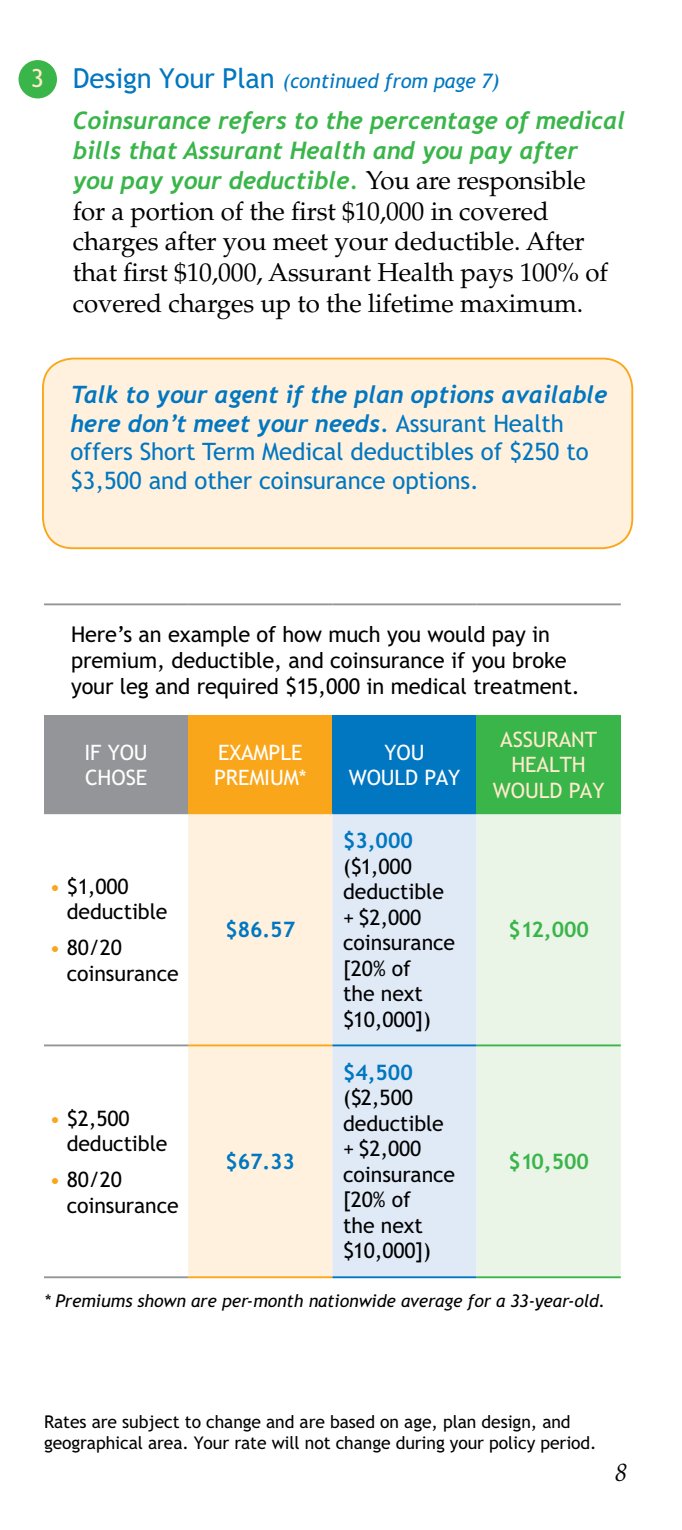
<style>
.page{position:relative;width:682px;height:1530px;background:#fff}
.page>*{position:absolute;margin:0;border:0;box-sizing:border-box;transform-origin:0 0}
.t1{font:25.75px/31px "Palatino LT Std";letter-spacing:-.005em;color:#000}
.t2{font:italic 25px "Palatino LT Std";color:#000}
.t3{font:italic 700 24.25px/30px "Trebuchet";letter-spacing:-.005em;color:#39b54a}
.t4{font:24px/28.8px "Trebuchet";letter-spacing:-.005em;color:#0077c0}
.t5{font:21.75px/26px "Trebuchet";letter-spacing:-.005em;color:#000}
.t6{font:21.25px/25.5px "Trebuchet";letter-spacing:-.005em;color:#000}
.t7{font:21.25px/25.5px "Trebuchet";letter-spacing:-.005em;color:#fff}
.t8{font:700 21.25px "Trebuchet";letter-spacing:-.005em;color:#0077c0}
.t9{font:21.25px/25.5px "Trebuchet";letter-spacing:-.005em;color:#ffeacd;text-align:center}
.t10{font:700 21.25px "Trebuchet";letter-spacing:-.005em;color:#39b54a}
.t11{font:italic 20px "Trebuchet";letter-spacing:-.005em;color:#0077c0}
.t12{font:17.5px/21px "Trebuchet";letter-spacing:-.005em;color:#000}
.t13{font:italic 17.5px "Trebuchet";letter-spacing:-.005em;color:#000}
.s1{font-style:normal;font-size:25px;color:#ffeacd}
.s2{font-style:normal;font-size:27.5px}
.s3{font-family:"Palatino LT Std";font-weight:400;font-style:normal;font-size:25.75px;color:#000}
.s4{font-weight:700;font-style:italic}
.s5{color:#faa61a}
</style>
<div class="page">
<div style="left:19px;top:60px;width:38px;height:38px;background:#39b54a;border-radius:50%"></div>
<div style="left:44px;top:715px;width:144px;height:98px;background:#939598"></div>
<div style="left:188px;top:715px;width:144px;height:98px;background:#faa61a"></div>
<div style="left:332px;top:715px;width:144px;height:98px;background:#0077c0"></div>
<div style="left:476px;top:715px;width:144px;height:98px;background:#39b54a"></div>
<div style="left:188px;top:814px;width:144px;height:462px;background:#fff1de"></div>
<svg style="left:332px;top:814px;width:144px;height:462px;background:#e1e9f5"></svg>
<svg style="left:476px;top:814px;width:144px;height:462px;background:#e9f3e7"></svg>
<hr style="left:188px;top:813px;width:144px;height:1px;background:#faa61a">
<hr style="left:332px;top:813px;width:144px;height:1px;background:#0077c0">
<hr style="left:476px;top:813px;width:144px;height:1px;background:#39b54a">
<hr style="left:44px;top:813px;width:144px;height:1px;background:#939598">
<hr style="left:44px;top:1044px;width:144px;height:2px;background:#939598">
<hr style="left:188px;top:1044px;width:144px;height:2px;background:#faa61a">
<hr style="left:332px;top:1044px;width:144px;height:2px;background:#0077c0">
<hr style="left:476px;top:1044px;width:144px;height:2px;background:#39b54a">
<hr style="left:44px;top:1276px;width:144px;height:2px;background:#939598">
<hr style="left:188px;top:1276px;width:144px;height:2px;background:#faa61a">
<hr style="left:332px;top:1276px;width:144px;height:2px;background:#0077c0">
<hr style="left:476px;top:1276px;width:144px;height:2px;background:#39b54a">
<hr style="left:44px;top:603px;width:144px;height:2px;background:#939598">
<hr style="left:188px;top:603px;width:144px;height:2px;background:#939598">
<hr style="left:332px;top:603px;width:144px;height:2px;background:#939598">
<hr style="left:476px;top:603px;width:144px;height:2px;background:#939598">
<div style="left:43px;top:358px;width:588px;height:190px;background:#fff1de;border-radius:30px"></div>
<div style="left:42px;top:358px;width:590px;height:191px;border:2px solid #faa61a;border-radius:30px"></div>
<p class="t11" style="left:31px;top:69px;width:470px"><span class="s1">3</span> <span class="s2">Design Your Plan</span> (continued from page 7)</p>
<p class="t3" style="left:73px;top:105px;width:553px">Coinsurance refers to the percentage of medical bills that Assurant Health and you pay after<br>you pay your deductible. <span class="s3">You are responsible</span></p>
<p class="t1" style="left:73px;top:196px;width:536px">for a portion of the first $10,000 in covered charges after you meet your deductible. After that first $10,000, Assurant Health pays 100% of covered charges up to the lifetime maximum.</p>
<p class="t4" style="left:70px;top:380px;width:538px"><span class="s4">Talk to your agent if the plan options available here don’t meet your needs.</span> Assurant Health offers Short Term Medical deductibles of $250 to $3,500 and other coinsurance options.</p>
<p class="t5" style="left:71px;top:621px;width:510px">Here’s an example of how much you would pay in premium, deductible, and coinsurance if you broke your leg and required $15,000 in medical treatment.</p>
<p class="t7" style="left:84px;top:739px;width:62px">IF YOU<br>CHOSE</p>
<p class="t7" style="left:214px;top:739px;width:94px">EXAMPLE<br>PREMIUM*</p>
<p class="t7" style="left:348px;top:739px;width:113px;text-align:center">YOU<br>WOULD PAY</p>
<p class="t6" style="left:67px;top:873px;width:102px;text-indent:-17px"><span class="s5">•</span> $1,000 deductible</p>
<p class="t6" style="left:67px;top:935px;width:113px;text-indent:-17px"><span class="s5">•</span> 80/20 coinsurance</p>
<p class="t8" style="left:225px;top:917px;width:71px">$86.57</p>
<p class="t6" style="left:67px;top:1105px;width:102px;text-indent:-17px"><span class="s5">•</span> $2,500 deductible</p>
<p class="t6" style="left:67px;top:1167px;width:113px;text-indent:-17px"><span class="s5">•</span> 80/20 coinsurance</p>
<p class="t8" style="left:225px;top:1149px;width:71px">$67.33</p>
<p class="t8" style="left:343px;top:828px;width:71px">$3,000</p>
<p class="t6" style="left:343px;top:853px;width:113px">($1,000 deductible + $2,000 coinsurance [20% of<br>the next $10,000])</p>
<p class="t8" style="left:343px;top:1060px;width:71px">$4,500</p>
<p class="t6" style="left:343px;top:1085px;width:113px">($2,500 deductible + $2,000 coinsurance [20% of<br>the next $10,000])</p>
<p class="t9" style="left:492px;top:726px;width:113px">ASSURANT<br>HEALTH<br>WOULD PAY</p>
<p class="t10" style="left:508px;top:917px;width:82px">$12,000</p>
<p class="t10" style="left:508px;top:1149px;width:82px">$10,500</p>
<p class="t13" style="left:44px;top:1290px;width:562px">* Premiums shown are per-month nationwide average for a 33-year-old.</p>
<p class="t12" style="left:44px;top:1411px;width:553px">Rates are subject to change and are based on age, plan design, and geographical area. Your rate will not change during your policy period.</p>
<p class="t2" style="left:614px;top:1458px;width:14px">8</p>
</div>
